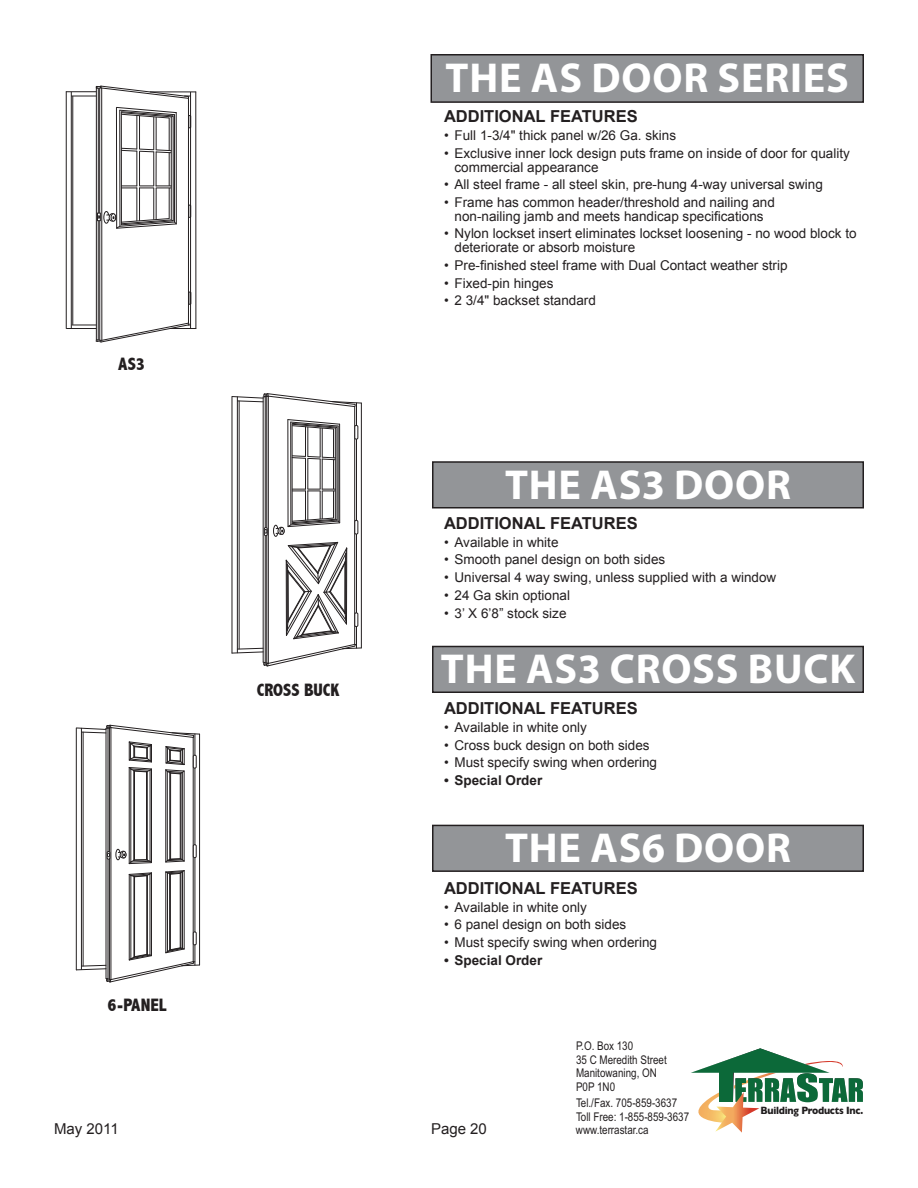
<style>
.page{position:relative;width:918px;height:1188px;background:#fff}
.page>*{position:absolute;margin:0;border:0;box-sizing:border-box;transform-origin:0 0}
.t1{font:700 42px "Myriad Pro";letter-spacing:.02em;color:#fff}
.t2{font:800 condensed 18px "Abadi";color:#231f20}
.t3{font:700 16.5px "Arial";color:#231f20}
.t4{font:15px "Arial";color:#231f20}
.t5{font:13.5px/13.5px "Arial";color:#231f20}
.t6{font:700 13.5px "Arial";color:#231f20}
.t7{font:12px/13.5px "Arial Narrow";color:#231f20}
.t8{font:10.65px "Gill Sans Bold+T42+ARDWFO";letter-spacing:-.025em;color:#201d1e;scale:.91 1}
</style>
<div class="page">
<div style="left:431px;top:55px;width:432px;height:47px;background:#939598"></div>
<div style="left:430px;top:54px;width:434px;height:49px;border:2px solid #231f20"></div>
<div style="left:433px;top:462px;width:430px;height:46px;background:#939598"></div>
<div style="left:432px;top:461px;width:432px;height:47px;border:2px solid #231f20"></div>
<div style="left:433px;top:646px;width:430px;height:46px;background:#939598"></div>
<div style="left:432px;top:646px;width:432px;height:47px;border:2px solid #231f20"></div>
<div style="left:433px;top:825px;width:430px;height:46px;background:#939598"></div>
<div style="left:432px;top:825px;width:432px;height:47px;border:2px solid #231f20"></div>
<hr style="left:150px;top:92px;width:46px;height:1px;background:#231f20">
<hr style="left:66px;top:91px;width:30px;height:1px;background:#231f20">
<hr style="left:66px;top:328px;width:30px;height:1px;background:#231f20">
<hr style="left:66px;top:92px;width:1px;height:237px;background:#231f20">
<hr style="left:71px;top:92px;width:1px;height:236px;background:#231f20">
<hr style="left:196px;top:92px;width:1px;height:237px;background:#231f20">
<hr style="left:190px;top:92px;width:1px;height:236px;background:#231f20">
<hr style="left:96px;top:88px;width:1px;height:252px;background:#231f20">
<hr style="left:101px;top:88px;width:1px;height:252px;background:#231f20">
<hr style="left:137px;top:188px;width:1px;height:33px;background:#231f20">
<hr style="left:137px;top:151px;width:1px;height:35px;background:#231f20">
<hr style="left:137px;top:116px;width:1px;height:33px;background:#231f20">
<hr style="left:139px;top:188px;width:1px;height:33px;background:#231f20">
<hr style="left:139px;top:151px;width:1px;height:35px;background:#231f20">
<hr style="left:139px;top:116px;width:1px;height:33px;background:#231f20">
<hr style="left:153px;top:188px;width:1px;height:32px;background:#231f20">
<hr style="left:153px;top:152px;width:1px;height:34px;background:#231f20">
<hr style="left:153px;top:117px;width:1px;height:33px;background:#231f20">
<hr style="left:156px;top:188px;width:1px;height:32px;background:#231f20">
<hr style="left:156px;top:152px;width:1px;height:34px;background:#231f20">
<hr style="left:156px;top:117px;width:1px;height:33px;background:#231f20">
<hr style="left:169px;top:118px;width:1px;height:32px;background:#231f20">
<hr style="left:169px;top:152px;width:1px;height:34px;background:#231f20">
<hr style="left:169px;top:188px;width:1px;height:31px;background:#231f20">
<hr style="left:171px;top:117px;width:1px;height:103px;background:#231f20">
<hr style="left:173px;top:116px;width:1px;height:105px;background:#231f20">
<hr style="left:174px;top:115px;width:1px;height:107px;background:#231f20">
<hr style="left:176px;top:113px;width:1px;height:111px;background:#231f20">
<hr style="left:116px;top:108px;width:1px;height:120px;background:#231f20">
<hr style="left:119px;top:110px;width:1px;height:116px;background:#231f20">
<hr style="left:121px;top:112px;width:1px;height:113px;background:#231f20">
<svg style="left:122px;top:186px;width:49px;height:3px"></svg>
<svg style="left:121px;top:148px;width:51px;height:5px"></svg>
<hr style="left:188px;top:98px;width:1px;height:225px;background:#231f20">
<hr style="left:73px;top:96px;width:1px;height:229px;background:#231f20">
<svg style="left:116px;top:107px;width:61px;height:12px"></svg>
<svg style="left:189px;top:115px;width:1px;height:13px"></svg>
<svg style="left:189px;top:205px;width:1px;height:13px"></svg>
<svg style="left:189px;top:292px;width:1px;height:13px"></svg>
<svg style="left:71px;top:86px;width:119px;height:13px"></svg>
<hr style="left:99px;top:221px;width:1px;height:119px;background:#231f20">
<hr style="left:98px;top:221px;width:1px;height:119px;background:#231f20">
<hr style="left:99px;top:88px;width:1px;height:125px;background:#231f20">
<hr style="left:98px;top:88px;width:1px;height:125px;background:#231f20">
<svg style="left:72px;top:322px;width:124px;height:21px"></svg>
<div style="left:104px;top:211px;width:5px;height:12px;border:1px solid #231f20;border-radius:50%"></div>
<svg style="left:97px;top:213px;width:80px;height:16px"></svg>
<svg style="left:76px;top:724px;width:124px;height:259px"></svg>
<svg style="left:231px;top:393px;width:131px;height:274px"></svg>
<svg style="left:691px;top:1048px;width:172px;height:85px"></svg>
<p class="t2" style="left:118px;top:354px;width:28px">AS3</p>
<p class="t2" style="left:257px;top:680px;width:84px">CROSS BUCK</p>
<p class="t2" style="left:108px;top:995px;width:60px">6-PANEL</p>
<p class="t1" style="left:446px;top:51px;width:402px">THE AS DOOR SERIES</p>
<p class="t3" style="left:444px;top:107px;width:22px">ADDITI</p>
<p class="t3" style="left:499px;top:107px;width:138px">ONAL FEATURES</p>
<p class="t5" style="left:444px;top:129px;width:234px">• Full 1-3/4" thick panel w/26 Ga. skins</p>
<p class="t5" style="left:455px;top:147px;width:397px;text-indent:-11px">• Exclusive inner lock design puts frame on inside of door for quality commercial appearance</p>
<p class="t5" style="left:444px;top:178px;width:380px">• All steel frame - all steel skin, pre-hung 4-way universal swing</p>
<p class="t5" style="left:444px;top:196px;width:332px;text-align:center">• Frame has common header/threshold and nailing and non-nailing jamb and meets handicap specifications</p>
<p class="t5" style="left:455px;top:227px;width:404px;text-indent:-11px">• Nylon lockset insert eliminates lockset loosening - no wood block to deteriorate or absorb moisture</p>
<p class="t5" style="left:444px;top:258px;width:345px">• Pre-finished steel frame with Dual Contact weather strip</p>
<p class="t5" style="left:444px;top:276px;width:111px">• Fixed-pin hinges</p>
<p class="t5" style="left:444px;top:294px;width:153px">• 2 3/4" backset standard</p>
<p class="t1" style="left:505px;top:457px;width:287px">THE AS3 DOOR</p>
<p class="t3" style="left:444px;top:514px;width:22px">ADDITI</p>
<p class="t3" style="left:499px;top:514px;width:138px">ONAL FEATURES</p>
<p class="t5" style="left:444px;top:535px;width:116px">• Available in white</p>
<p class="t5" style="left:444px;top:553px;width:223px">• Smooth panel design on both sides</p>
<p class="t5" style="left:444px;top:571px;width:334px">• Universal 4 way swing, unless supplied with a window</p>
<p class="t5" style="left:444px;top:589px;width:128px">• 24 Ga skin optional</p>
<p class="t5" style="left:444px;top:606px;width:124px">• 3’ X 6’8” stock size</p>
<p class="t1" style="left:441px;top:642px;width:416px">THE AS3 CROSS BUCK</p>
<p class="t3" style="left:444px;top:699px;width:22px">ADDITI</p>
<p class="t3" style="left:499px;top:699px;width:138px">ONAL FEATURES</p>
<p class="t5" style="left:444px;top:720px;width:145px">• Available in white only</p>
<p class="t5" style="left:444px;top:738px;width:207px">• Cross buck design on both sides</p>
<p class="t5" style="left:444px;top:756px;width:215px">• Must specify swing when ordering</p>
<p class="t6" style="left:444px;top:773px;width:100px">• SPECIAL ORDER</p>
<p class="t1" style="left:505px;top:821px;width:287px">THE AS6 DOOR</p>
<p class="t3" style="left:444px;top:879px;width:22px">ADDITI</p>
<p class="t3" style="left:499px;top:879px;width:138px">ONAL FEATURES</p>
<p class="t5" style="left:444px;top:900px;width:145px">• Available in white only</p>
<p class="t5" style="left:444px;top:918px;width:184px">• 6 panel design on both sides</p>
<p class="t5" style="left:444px;top:936px;width:215px">• Must specify swing when ordering</p>
<p class="t6" style="left:444px;top:953px;width:100px">• SPECIAL ORDER</p>
<p class="t4" style="left:54px;top:1120px;width:66px">May 2011</p>
<p class="t4" style="left:431px;top:1120px;width:57px">Page 20</p>
<p class="t7" style="left:576px;top:1039px;width:92px">P.O. Box 130<br>35 C Meredith Street<br>Manitowaning, ON<br>P0P 1N0</p>
<p class="t7" style="left:576px;top:1096px;width:115px">Tel./Fax. 705-859-3637<br>Toll Free: 1-855-859-3637 www.terrastar.ca</p>
<p class="t8" style="left:760px;top:1104px;width:115px">Building Products Inc.</p>
</div>
